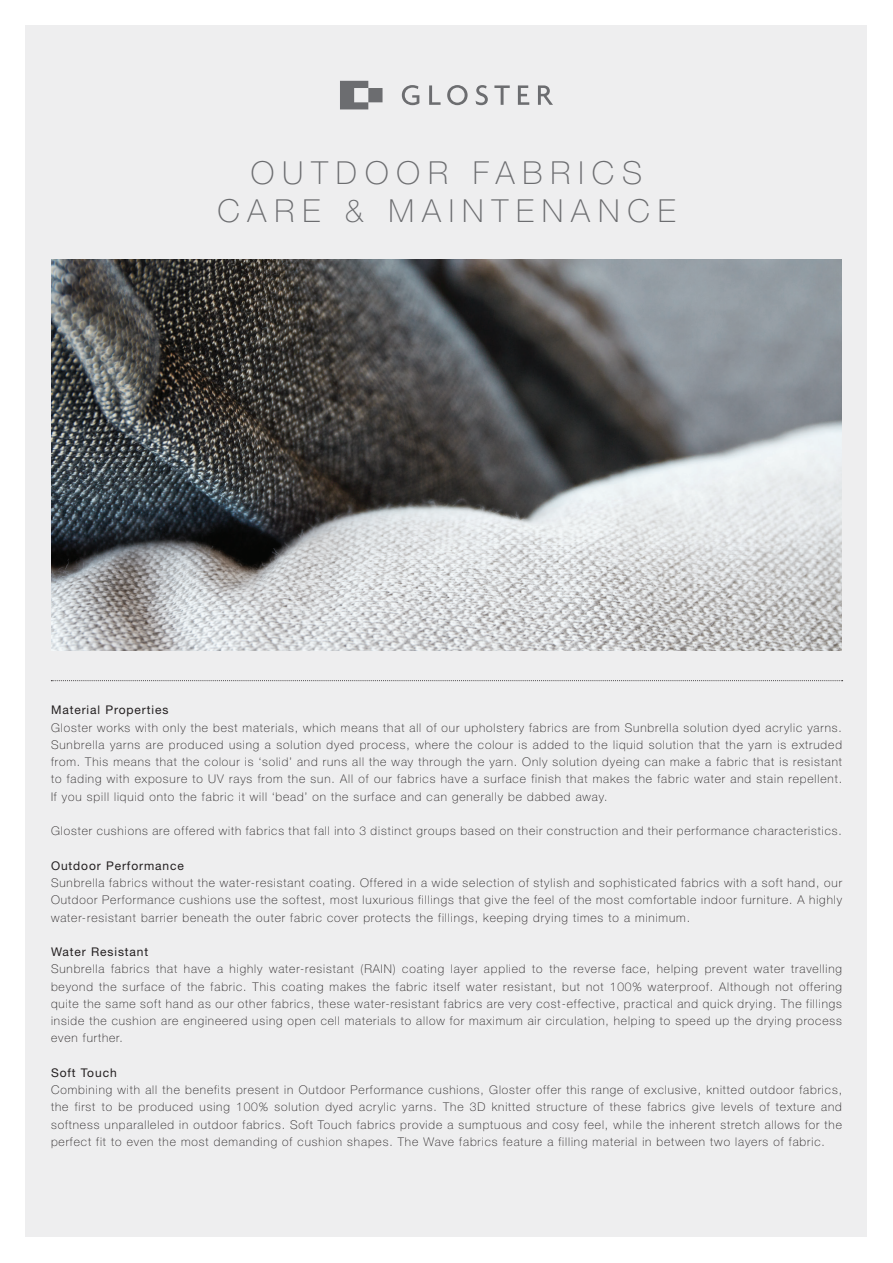
<style>
.page{position:relative;width:893px;height:1263px;background:#fff}
.page>*{position:absolute;margin:0;border:0;box-sizing:border-box;transform-origin:0 0}
.t1{font:100 31.8px "Helvetica Neue LT Pro";letter-spacing:.25em;color:#6c6d70}
.t2{font:100 12px/17.2px "Helvetica Neue LT Pro";letter-spacing:.075em;color:#231f20;text-align:justify}
.t3{font:12px "Helvetica Neue LT Pro";letter-spacing:.075em;color:#231f20}
</style>
<div class="page">
<div style="left:26px;top:26px;width:841px;height:1211px;background:#eeeeef"></div>
<svg style="left:340px;top:81px;width:213px;height:28px"></svg>
<svg style="left:51px;top:680px;width:792px;height:1px"></svg>
<img style="left:51px;top:259px;width:791px;height:392px">
<p class="t1" style="left:251px;top:154px;width:393px">OUTDOOR FABRICS</p>
<p class="t1" style="left:217px;top:192px;width:460px">CARE &amp; MAINTENANCE</p>
<p class="t3" style="left:51px;top:703px;width:119px">Material Properties</p>
<p class="t2" style="left:51px;top:719px;width:792px">Gloster works with only the best materials, which means that all of our upholstery fabrics are from Sunbrella solution dyed acrylic yarns.<br>Sunbrella yarns are produced using a solution dyed process, where the colour is added to the liquid solution that the yarn is extruded from. This means that the colour is ‘solid’ and runs all the way through the yarn. Only solution dyeing can make a fabric that is resistant to fading with exposure to UV rays from the sun. All of our fabrics have a surface finish that makes the fabric water and stain repellent.<br>If you spill liquid onto the fabric it will ‘bead’ on the surface and can generally be dabbed away.</p>
<p class="t2" style="left:51px;top:822px;width:792px">Gloster cushions are offered with fabrics that fall into 3 distinct groups based on their construction and their performance characteristics.</p>
<p class="t3" style="left:51px;top:858px;width:134px">Outdoor Performance</p>
<p class="t2" style="left:51px;top:874px;width:792px">Sunbrella fabrics without the water-resistant coating. Offered in a wide selection of stylish and sophisticated fabrics with a soft hand, our Outdoor Performance cushions use the softest, most luxurious fillings that give the feel of the most comfortable indoor furniture. A highly water-resistant barrier beneath the outer fabric cover protects the fillings, keeping drying times to a minimum.</p>
<p class="t3" style="left:51px;top:944px;width:99px">Water Resistant</p>
<p class="t2" style="left:51px;top:960px;width:792px">Sunbrella fabrics that have a highly water-resistant (RAIN) coating layer applied to the reverse face, helping prevent water travelling beyond the surface of the fabric. This coating makes the fabric itself water resistant, but not 100% waterproof. Although not offering quite the same soft hand as our other fabrics, these water-resistant fabrics are very cost-effective, practical and quick drying. The fillings inside the cushion are engineered using open cell materials to allow for maximum air circulation, helping to speed up the drying process even further.</p>
<p class="t3" style="left:51px;top:1065px;width:67px">Soft Touch</p>
<p class="t2" style="left:51px;top:1081px;width:792px">Combining with all the benefits present in Outdoor Performance cushions, Gloster offer this range of exclusive, knitted outdoor fabrics, the first to be produced using 100% solution dyed acrylic yarns. The 3D knitted structure of these fabrics give levels of texture and softness unparalleled in outdoor fabrics. Soft Touch fabrics provide a sumptuous and cosy feel, while the inherent stretch allows for the perfect fit to even the most demanding of cushion shapes. The Wave fabrics feature a filling material in between two layers of fabric.</p>
</div>
